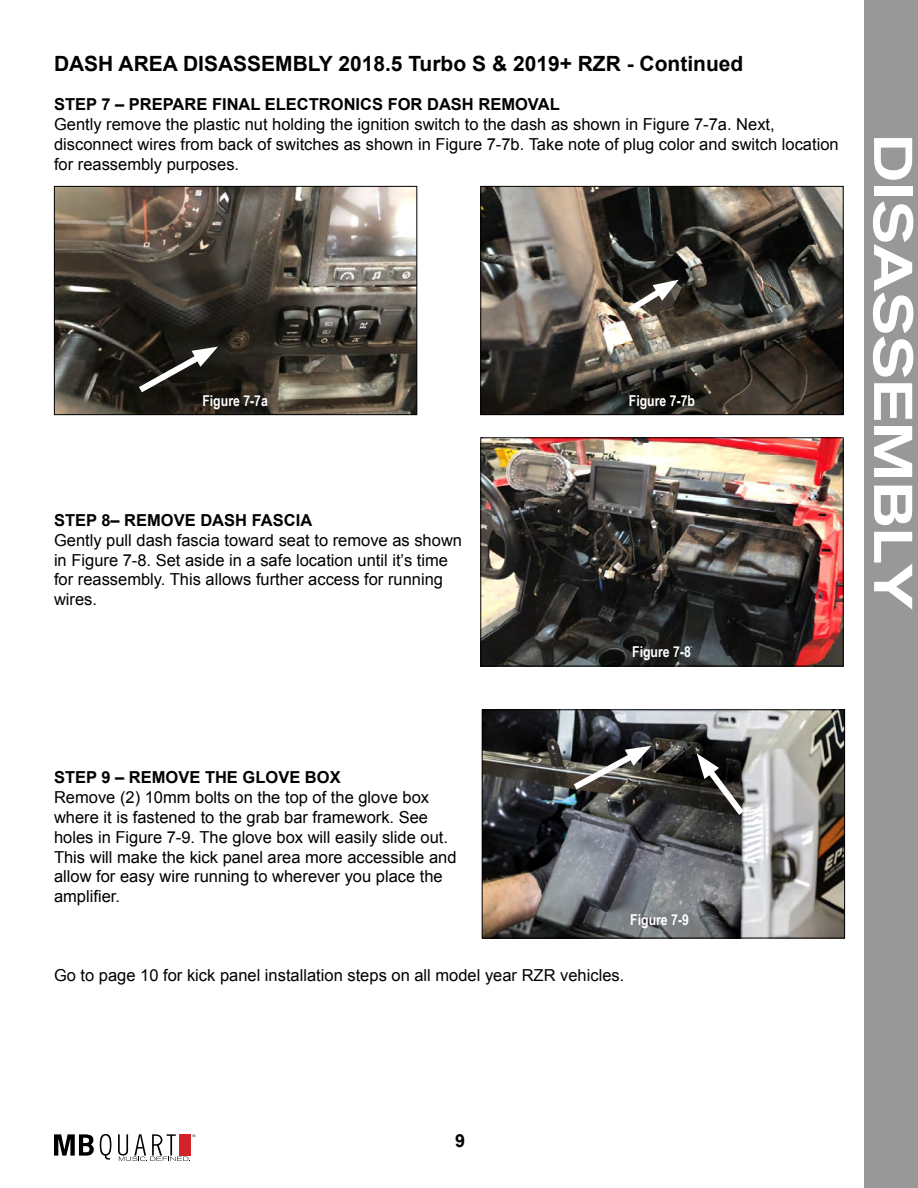
<style>
.page{position:relative;width:918px;height:1188px;background:#fff}
.page>*{position:absolute;margin:0;border:0;box-sizing:border-box;transform-origin:0 0}
.t1{font:500 expanded 54px "Akzidenz Grotesk BE";color:#fff}
.t2{font:700 21px "Arial";color:#000}
.t3{font:700 18px "Arial";color:#000}
.t4{font:16.5px/19.8px "Arial";color:#000}
.t5{font:700 16.5px "Arial";color:#000}
.t6{font:700 15px "Arial Narrow";color:#fff}
</style>
<div class="page">
<div style="left:864px;top:0;width:54px;height:1188px;background:#999898"></div>
<svg style="left:100px;top:1134px;width:11px;height:26px"></svg>
<svg style="left:54px;top:1134px;width:40px;height:22px"></svg>
<svg style="left:118px;top:1134px;width:77px;height:27px"></svg>
<img style="left:56px;top:188px;width:359px;height:225px">
<div style="left:54px;top:186px;width:363px;height:229px;border:1px solid #000"></div>
<img style="left:482px;top:188px;width:360px;height:225px">
<div style="left:480px;top:186px;width:364px;height:229px;border:1px solid #000"></div>
<img style="left:484px;top:711px;width:359px;height:225px">
<div style="left:482px;top:709px;width:363px;height:229px;border:1px solid #000"></div>
<svg style="left:697px;top:753px;width:53px;height:69px;background:#535251"></svg>
<svg style="left:567px;top:745px;width:84px;height:50px;background:#5c5b57"></svg>
<img style="left:482px;top:439px;width:360px;height:225px">
<div style="left:480px;top:437px;width:364px;height:229px;border:1px solid #000"></div>
<svg style="left:132px;top:346px;width:86px;height:52px;background:#393732"></svg>
<svg style="left:622px;top:279px;width:57px;height:39px"></svg>
<p class="t2" style="left:54px;top:49px;width:691px">DASH AREA DISASSEMBLY 2018.5 Turbo S &amp; 2019+ RZR - Continued</p>
<p class="t5" style="left:54px;top:93px;width:507px">STEP 7 – PREPARE FINAL ELECTRONICS FOR DASH REMOVAL</p>
<p class="t4" style="left:54px;top:115px;width:786px">Gently remove the plastic nut holding the ignition switch to the dash as shown in Figure 7-7a. Next, disconnect wires from back of switches as shown in Figure 7-7b. Take note of plug color and switch location for reassembly purposes.</p>
<p class="t6" style="left:202px;top:389px;width:67px">Figure 7-7a</p>
<p class="t6" style="left:629px;top:389px;width:68px">Figure 7-7b</p>
<p class="t5" style="left:54px;top:509px;width:260px">STEP 8– REMOVE DASH FASCIA</p>
<p class="t4" style="left:54px;top:530px;width:410px">Gently pull dash fascia toward seat to remove as shown in Figure 7-8. Set aside in a safe location until it’s time for reassembly. This allows further access for running wires.</p>
<p class="t6" style="left:632px;top:641px;width:60px">Figure 7-8</p>
<h1 class="t1" style="left:924px;top:134px;width:477px;rotate:90deg">DISASSEMBLY</h1>
<p class="t5" style="left:54px;top:767px;width:288px">STEP 9 – REMOVE THE GLOVE BOX</p>
<p class="t4" style="left:54px;top:788px;width:404px">Remove (2) 10mm bolts on the top of the glove box where it is fastened to the grab bar framework. See holes in Figure 7-9. The glove box will easily slide out.<br>This will make the kick panel area more accessible and allow for easy wire running to wherever you place the amplifier.</p>
<p class="t6" style="left:630px;top:908px;width:60px">Figure 7-9</p>
<p class="t4" style="left:54px;top:966px;width:572px">Go to page 10 for kick panel installation steps on all model year RZR vehicles.</p>
<p class="t3" style="left:455px;top:1129px;width:12px">9</p>
</div>
